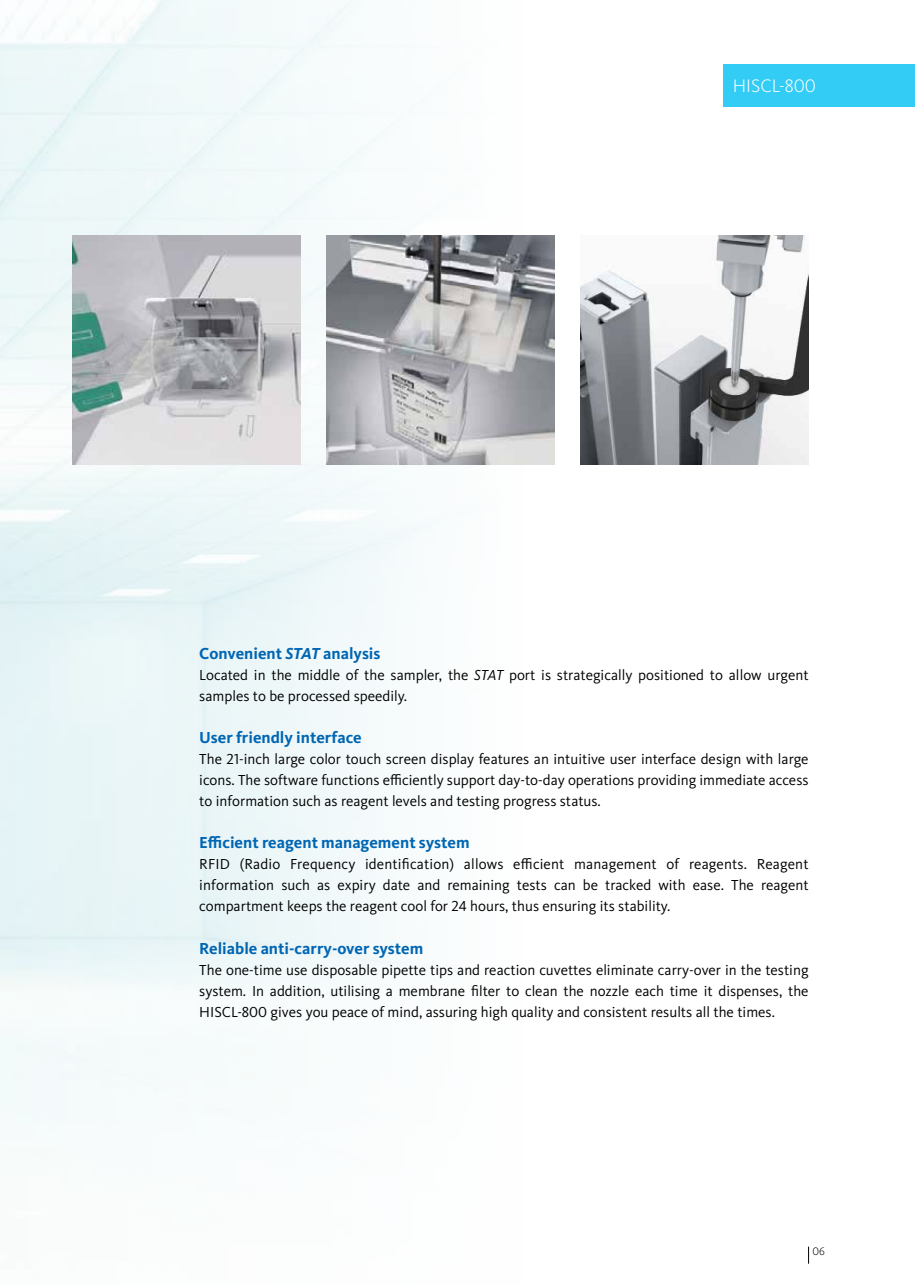
<style>
.page{position:relative;width:915px;height:1285px;background:#fff}
.page>*{position:absolute;margin:0;border:0;box-sizing:border-box;transform-origin:0 0}
.t1{font:300 18.75px "Kievit Pro";color:#fff}
.t2{font:700 16.5px "Kievit Pro";color:#0066b3}
.t3{font:15px/21px "Kievit Pro";color:#000;text-align:justify}
.t4{font:300 11.25px "Kievit Pro";color:#000}
.s1{font-style:italic}
</style>
<div class="page">
<div style="left:723px;top:64px;width:191px;height:42px;background:#33ccf5"></div>
<svg style="left:808px;top:1246px;width:1px;height:17px"></svg>
<img style="left:72px;top:235px;width:228px;height:229px">
<img style="left:326px;top:235px;width:228px;height:229px">
<img style="left:580px;top:235px;width:228px;height:229px">
<p class="t1" style="left:732px;top:75px;width:85px">HISCL-800</p>
<p class="t2" style="left:199px;top:643px;width:183px">Convenient <span class="s1">STAT</span> analysis</p>
<p class="t3" style="left:199px;top:664px;width:610px">Located in the middle of the sampler, the <span class="s1">STAT</span> port is strategically positioned to allow urgent samples to be processed speedily.</p>
<p class="t2" style="left:199px;top:727px;width:164px">User friendly interface</p>
<p class="t3" style="left:199px;top:748px;width:610px">The 21-inch large color touch screen display features an intuitive user interface design with large icons. The software functions efficiently support day-to-day operations providing immediate access to information such as reagent levels and testing progress status.</p>
<p class="t2" style="left:199px;top:832px;width:272px">Efficient reagent management system</p>
<p class="t3" style="left:199px;top:853px;width:610px">RFID (Radio Frequency identification) allows efficient management of reagents. Reagent information such as expiry date and remaining tests can be tracked with ease. The reagent compartment keeps the reagent cool for 24 hours, thus ensuring its stability.</p>
<p class="t2" style="left:199px;top:937px;width:225px">Reliable anti-carry-over system</p>
<p class="t3" style="left:199px;top:958px;width:610px">The one-time use disposable pipette tips and reaction cuvettes eliminate carry-over in the testing system. In addition, utilising a membrane filter to clean the nozzle each time it dispenses, the HISCL-800 gives you peace of mind, assuring high quality and consistent results all the times.</p>
<p class="t4" style="left:812px;top:1244px;width:14px">06</p>
</div>
